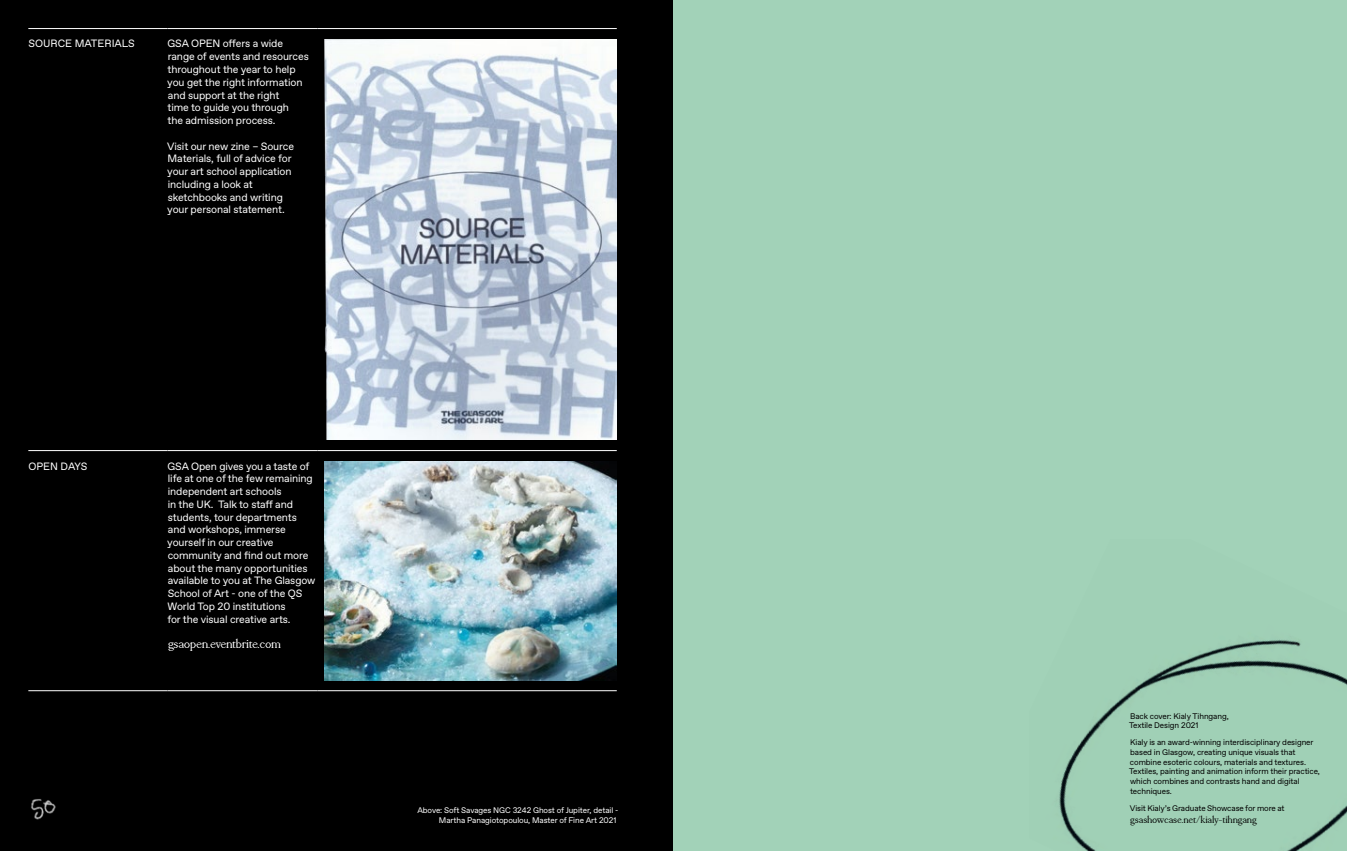
<style>
.page{position:relative;width:1347px;height:851px;background:#fff}
.page>*{position:absolute;margin:0;border:0;box-sizing:border-box;transform-origin:0 0}
.Headline_Stolzl_Medium_28_27pt{font:12.5px "Mondwest";letter-spacing:-.03em;color:#fff}
.Boxout_Gotham_X_Narrow{font:10.62px/12.8px "Favorit Std";letter-spacing:-.01em;color:#fff}
.Headline_Stolzl_Medium_28_27pt-2{font:10.62px "Favorit Std";color:#fff}
.Headline_Stolzl_Medium_28_27pt-3{font:10px "Mondwest";letter-spacing:-.015em;color:#000}
.Headline_Stolzl_Medium_28_27pt-4{font:8.12px/9.8px "Favorit Std";letter-spacing:-.01em;color:#000}
.Headline_Stolzl_Medium_28_27pt-5{font:8.12px/9.8px "Favorit Std";letter-spacing:-.01em;color:#fff;text-align:right}
</style>
<div class="page">
<div style="left:0;top:0;width:673px;height:850px;background:#000"></div>
<hr style="left:28px;top:28px;width:139px;height:1px;background:#fff">
<hr style="left:167px;top:28px;width:150px;height:1px;background:#fff">
<hr style="left:317px;top:28px;width:300px;height:1px;background:#fff">
<hr style="left:28px;top:450px;width:139px;height:1px;background:#fff">
<hr style="left:167px;top:450px;width:150px;height:1px;background:#fff">
<hr style="left:317px;top:450px;width:300px;height:1px;background:#fff">
<hr style="left:28px;top:690px;width:139px;height:1px;background:#fff">
<hr style="left:167px;top:690px;width:150px;height:1px;background:#fff">
<hr style="left:317px;top:690px;width:300px;height:1px;background:#fff">
<img style="left:324px;top:39px;width:293px;height:401px">
<img style="left:324px;top:461px;width:293px;height:219px">
<img style="left:31px;top:799px;width:25px;height:21px">
<div style="left:673px;top:0;width:673px;height:850px;background:#a2d2b8"></div>
<img style="left:1059px;top:639px;width:287px;height:211px">
<p class="Headline_Stolzl_Medium_28_27pt-2" style="left:29px;top:37px;width:108px">SOURCE MATERIALS</p>
<p class="Boxout_Gotham_X_Narrow" style="left:167px;top:37px;width:143px">GSA OPEN offers a wide range of events and resources throughout the year to help you get the right information and support at the right<br>time to guide you through<br>the admission process.</p>
<p class="Boxout_Gotham_X_Narrow" style="left:167px;top:139px;width:128px">Visit our new zine – Source<br>Materials, full of advice for your art school application including a look at sketchbooks and writing your personal statement.</p>
<p class="Headline_Stolzl_Medium_28_27pt-2" style="left:28px;top:458px;width:60px">OPEN DAYS</p>
<p class="Boxout_Gotham_X_Narrow" style="left:167px;top:459px;width:150px">GSA Open gives you a taste of life at one of the few remaining independent art schools<br>in the UK. Talk to staff and students, tour departments and workshops, immerse yourself in our creative community and find out more about the many opportunities available to you at The Glasgow<br>School of Art - one of the QS<br>World Top 20 institutions<br>for the visual creative arts.</p>
<p class="Headline_Stolzl_Medium_28_27pt" style="left:168px;top:636px;width:114px">gsaopen.eventbrite.com</p>
<p class="Headline_Stolzl_Medium_28_27pt-5" style="left:417px;top:804px;width:202px">Above: Soft Savages NGC 3242 Ghost of Jupiter, detail -<br>Martha Panagiotopoulou, Master of Fine Art 2021</p>
<p class="Headline_Stolzl_Medium_28_27pt-4" style="left:1129px;top:710px;width:101px">Back cover: Kialy Tihngang,<br>Textile Design 2021</p>
<p class="Headline_Stolzl_Medium_28_27pt-4" style="left:1129px;top:737px;width:192px">Kialy is an award-winning interdisciplinary designer based in Glasgow, creating unique visuals that combine esoteric colours, materials and textures.<br>Textiles, painting and animation inform their practice, which combines and contrasts hand and digital techniques.</p>
<p class="Headline_Stolzl_Medium_28_27pt-4" style="left:1129px;top:802px;width:156px">Visit Kialy’s Graduate Showcase for more at</p>
<p class="Headline_Stolzl_Medium_28_27pt-3" style="left:1130px;top:813px;width:128px">gsashowcase.net/kialy-tihngang</p>
</div>
